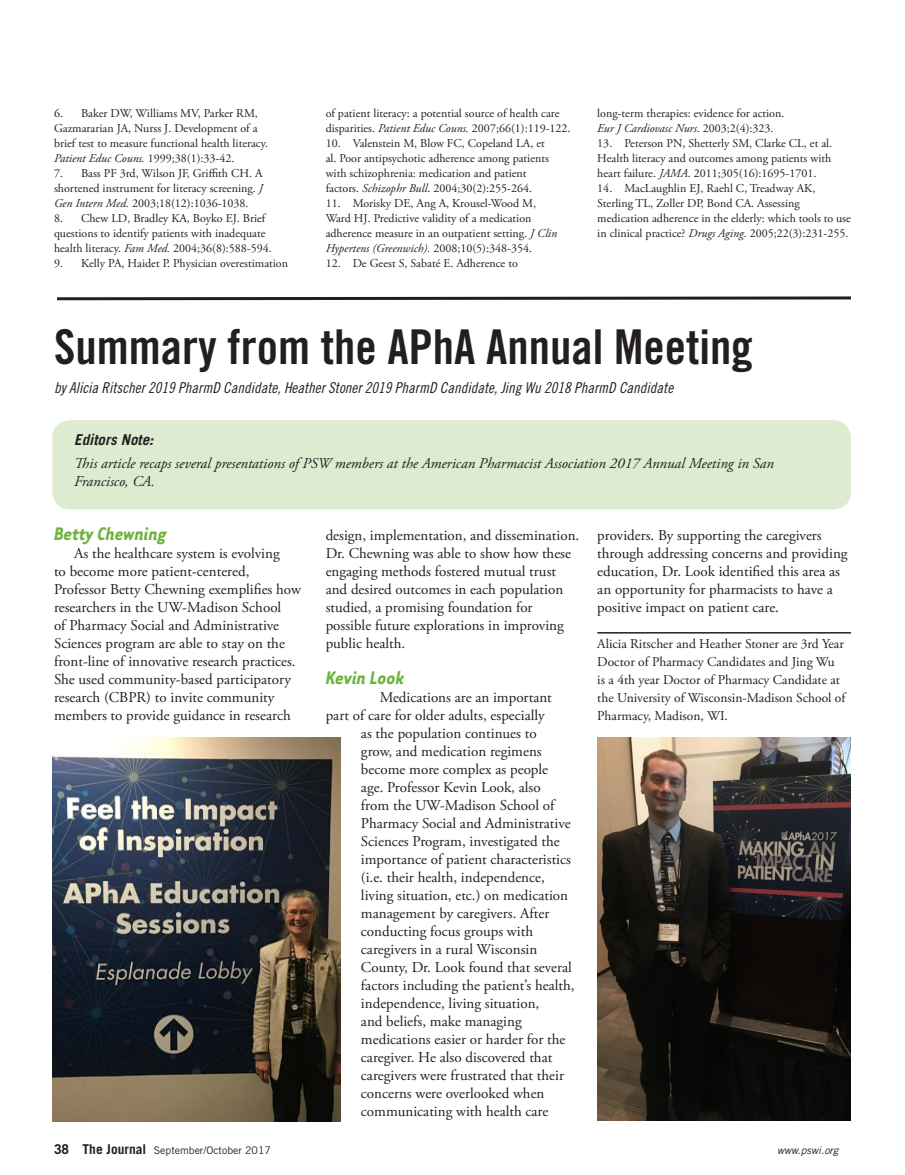
<style>
.page{position:relative;width:905px;height:1175px;background:#fff}
.page>*{position:absolute;margin:0;border:0;box-sizing:border-box;transform-origin:0 0}
.t1{font:48px "Trade Gothic LT Std Bd Cn 20";color:#231f20}
.t2{font:italic 700 21px "Tarzana Narrow";color:#6cb43f}
.t3{font:15px/18px "Adobe Garamond Pro";color:#231f20}
.t4{font:italic 15px/18px "Adobe Garamond Pro";color:#231f20}
.t5{font:15px "Trade Gothic LT Std Cn 18 Obl";color:#231f20}
.t6{font:italic 700 15px "Trade Gothic LT Std";color:#231f20}
.t7{font:13.5px/18px "Adobe Garamond Pro";color:#231f20}
.t8{font:12px/15px "Adobe Garamond Pro";color:#231f20}
.t9{font:10.5px "Trade Gothic LT Std";color:#231f20}
.t10{font:italic 10.5px "Trade Gothic LT Std";color:#231f20}
.s1{font-style:italic}
.s2{font-weight:700;font-size:13.5px}
</style>
<div class="page">
<hr style="left:597px;top:632px;width:253px;height:1px;background:#231f20">
<svg style="left:57px;top:296px;width:794px;height:5px"></svg>
<div style="left:52px;top:420px;width:799px;height:89px;background:#ddebd1;border-radius:18px"></div>
<img style="left:52px;top:737px;width:289px;height:384px">
<img style="left:597px;top:737px;width:253px;height:383px">
<p class="t8" style="left:54px;top:106px;width:215px">6. Baker DW, Williams MV, Parker RM, Gazmararian JA, Nurss J. Development of a brief test to measure functional health literacy.<br><span class="s1">Patient Educ Couns.</span> 1999;38(1):33-42.</p>
<p class="t8" style="left:54px;top:166px;width:210px;text-align:justify">7. Bass PF 3rd, Wilson JF, Griffith CH. A shortened instrument for literacy screening. <span class="s1">J Gen Intern Med.</span> 2003;18(12):1036-1038.</p>
<p class="t8" style="left:54px;top:211px;width:219px">8. Chew LD, Bradley KA, Boyko EJ. Brief questions to identify patients with inadequate health literacy. <span class="s1">Fam Med.</span> 2004;36(8):588-594.</p>
<p class="t8" style="left:54px;top:256px;width:235px">9. Kelly PA, Haidet P. Physician overestimation</p>
<p class="t8" style="left:325px;top:106px;width:246px">of patient literacy: a potential source of health care disparities. <span class="s1">Patient Educ Couns.</span> 2007;66(1):119-122.</p>
<p class="t8" style="left:325px;top:136px;width:225px">10. Valenstein M, Blow FC, Copeland LA, et al. Poor antipsychotic adherence among patients with schizophrenia: medication and patient factors. <span class="s1">Schizophr Bull</span>. 2004;30(2):255-264.</p>
<p class="t8" style="left:325px;top:196px;width:233px">11. Morisky DE, Ang A, Krousel-Wood M, Ward HJ. Predictive validity of a medication adherence measure in an outpatient setting. <span class="s1">J Clin Hypertens (Greenwich).</span> 2008;10(5):348-354.</p>
<p class="t8" style="left:325px;top:256px;width:194px">12. De Geest S, Sabaté E. Adherence to</p>
<p class="t8" style="left:597px;top:106px;width:188px">long-term therapies: evidence for action.<br><span class="s1">Eur J Cardiovasc Nurs</span>. 2003;2(4):323.</p>
<p class="t8" style="left:597px;top:136px;width:236px;text-align:justify">13. Peterson PN, Shetterly SM, Clarke CL, et al.<br>Health literacy and outcomes among patients with heart failure. <span class="s1">JAMA</span>. 2011;305(16):1695-1701.</p>
<p class="t8" style="left:597px;top:181px;width:255px">14. MacLaughlin EJ, Raehl C, Treadway AK, Sterling TL, Zoller DP, Bond CA. Assessing medication adherence in the elderly: which tools to use in clinical practice? <span class="s1">Drugs Aging</span>. 2005;22(3):231-255.</p>
<h1 class="t1" style="left:54px;top:317px;width:700px">Summary from the APhA Annual Meeting</h1>
<p class="t5" style="left:54px;top:378px;width:620px">by Alicia Ritscher 2019 PharmD Candidate, Heather Stoner 2019 PharmD Candidate, Jing Wu 2018 PharmD Candidate</p>
<p class="t6" style="left:74px;top:430px;width:81px">Editors Note:</p>
<p class="t4" style="left:74px;top:455px;width:701px">This article recaps several presentations of PSW members at the American Pharmacist Association 2017 Annual Meeting in San<br>Francisco, CA.</p>
<h2 class="t2" style="left:54px;top:521px;width:114px">Betty Chewning</h2>
<p class="t3" style="left:54px;top:545px;width:248px;text-indent:20px">As the healthcare system is evolving<br>to become more patient-centered, Professor Betty Chewning exemplifies how researchers in the UW-Madison School<br>of Pharmacy Social and Administrative Sciences program are able to stay on the front-line of innovative research practices.<br>She used community-based participatory research (CBPR) to invite community members to provide guidance in research</p>
<p class="t3" style="left:325px;top:527px;width:255px">design, implementation, and dissemination.<br>Dr. Chewning was able to show how these engaging methods fostered mutual trust and desired outcomes in each population studied, a promising foundation for possible future explorations in improving public health.</p>
<h2 class="t2" style="left:325px;top:665px;width:80px">Kevin Look</h2>
<p class="t3" style="left:379px;top:689px;width:174px">Medications are an important</p>
<p class="t3" style="left:325px;top:707px;width:221px">part of care for older adults, especially</p>
<p class="t3" style="left:361px;top:725px;width:177px">as the population continues to</p>
<p class="t3" style="left:361px;top:743px;width:182px">grow, and medication regimens</p>
<p class="t3" style="left:361px;top:761px;width:189px">become more complex as people</p>
<p class="t3" style="left:361px;top:779px;width:181px">age. Professor Kevin Look, also</p>
<p class="t3" style="left:361px;top:797px;width:195px">from the UW-Madison School of</p>
<p class="t3" style="left:361px;top:815px;width:211px">Pharmacy Social and Administrative</p>
<p class="t3" style="left:361px;top:833px;width:200px">Sciences Program, investigated the</p>
<p class="t3" style="left:361px;top:851px;width:211px">importance of patient characteristics</p>
<p class="t3" style="left:361px;top:869px;width:185px">(i.e. their health, independence,</p>
<p class="t3" style="left:361px;top:887px;width:209px">living situation, etc.) on medication</p>
<p class="t3" style="left:361px;top:905px;width:190px">management by caregivers. After</p>
<p class="t3" style="left:361px;top:923px;width:174px">conducting focus groups with</p>
<p class="t3" style="left:361px;top:941px;width:178px">caregivers in a rural Wisconsin</p>
<p class="t3" style="left:361px;top:959px;width:212px">County, Dr. Look found that several</p>
<p class="t3" style="left:361px;top:977px;width:215px">factors including the patient’s health,</p>
<p class="t3" style="left:361px;top:995px;width:180px">independence, living situation,</p>
<p class="t3" style="left:361px;top:1013px;width:162px">and beliefs, make managing</p>
<p class="t3" style="left:361px;top:1031px;width:206px">medications easier or harder for the</p>
<p class="t3" style="left:361px;top:1049px;width:193px">caregiver. He also discovered that</p>
<p class="t3" style="left:361px;top:1067px;width:204px">caregivers were frustrated that their</p>
<p class="t3" style="left:361px;top:1085px;width:185px">concerns were overlooked when</p>
<p class="t3" style="left:361px;top:1103px;width:189px">communicating with health care</p>
<p class="t3" style="left:597px;top:527px;width:252px">providers. By supporting the caregivers through addressing concerns and providing education, Dr. Look identified this area as an opportunity for pharmacists to have a positive impact on patient care.</p>
<p class="t7" style="left:597px;top:635px;width:249px">Alicia Ritscher and Heather Stoner are 3rd Year Doctor of Pharmacy Candidates and Jing Wu is a 4th year Doctor of Pharmacy Candidate at the University of Wisconsin-Madison School of Pharmacy, Madison, WI.</p>
<p class="t9" style="left:54px;top:1143px;width:218px"><span class="s2">38 The Journal</span> September/October 2017</p>
<p class="t10" style="left:777px;top:1143px;width:63px">www.pswi.org</p>
</div>
